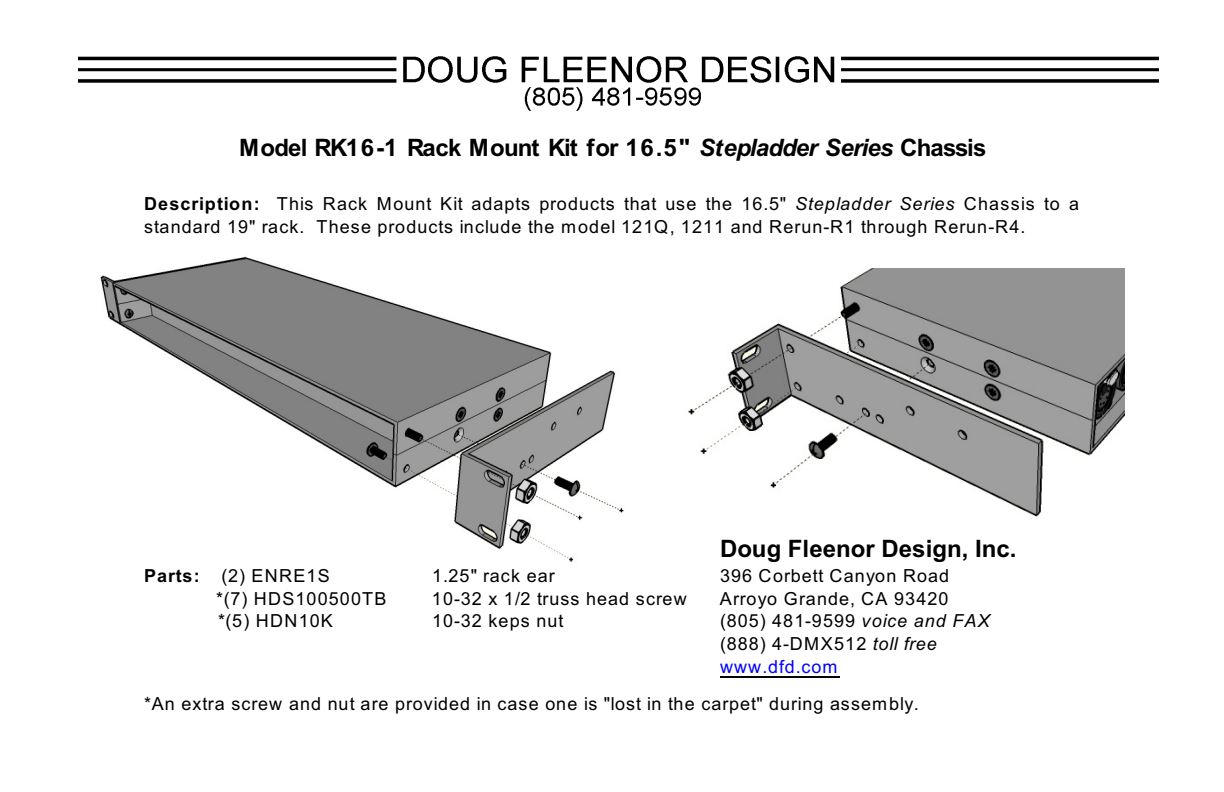
<style>
.page{position:relative;width:1224px;height:792px;background:#fff}
.page>*{position:absolute;margin:0;border:0;box-sizing:border-box;transform-origin:0 0}
.t1{font:700 24px "Arial";letter-spacing:-.035em;color:#000}
.t2{font:700 24px "Arial";letter-spacing:-.01em;color:#000}
.t3{font:18px/23px "Arial";letter-spacing:.06em;color:#000}
.s1{font-style:italic}
.s2{font-weight:700}
.s3{color:#00f}
</style>
<div class="page">
<img style="left:78px;top:56px;width:1081px;height:55px">
<img style="left:100px;top:256px;width:524px;height:306px">
<img style="left:688px;top:268px;width:436px;height:249px">
<hr style="left:720px;top:677px;width:120px;height:1px;background:#000">
<h1 class="t1" style="left:239px;top:139px;width:749px">Model RK16-1 Rack Mount Kit for 16.5" <span class="s1">Stepladder Series</span> Chassis</h1>
<p class="t3" style="left:144px;top:194px;width:937px"><span class="s2">Description:</span> This Rack Mount Kit adapts products that use the 16.5" <span class="s1">Stepladder Series</span> Chassis to a standard 19" rack. These products include the model 121Q, 1211 and Rerun-R1 through Rerun-R4.</p>
<h1 class="t2" style="left:720px;top:540px;width:298px">Doug Fleenor Design, Inc.</h1>
<p class="t3" style="left:144px;top:565px;width:187px"><span class="s2">Parts:</span> (2) ENRE1S</p>
<p class="t3" style="left:432px;top:565px;width:124px">1.25" rack ear</p>
<p class="t3" style="left:720px;top:565px;width:231px">396 Corbett Canyon Road</p>
<p class="t3" style="left:216px;top:588px;width:172px">*(7) HDS100500TB</p>
<p class="t3" style="left:432px;top:588px;width:256px">10-32 x 1/2 truss head screw</p>
<p class="t3" style="left:720px;top:588px;width:230px">Arroyo Grande, CA 93420</p>
<p class="t3" style="left:218px;top:611px;width:116px">*(5) HDN10K</p>
<p class="t3" style="left:432px;top:611px;width:133px">10-32 keps nut</p>
<p class="t3" style="left:720px;top:611px;width:271px">(805) 481-9599 <span class="s1">voice and FAX </span>(888) 4-DMX512 <span class="s1">toll free </span><span class="s3">www.dfd.com</span></p>
<p class="t3" style="left:144px;top:694px;width:776px">*An extra screw and nut are provided in case one is "lost in the carpet" during assembly.</p>
</div>
